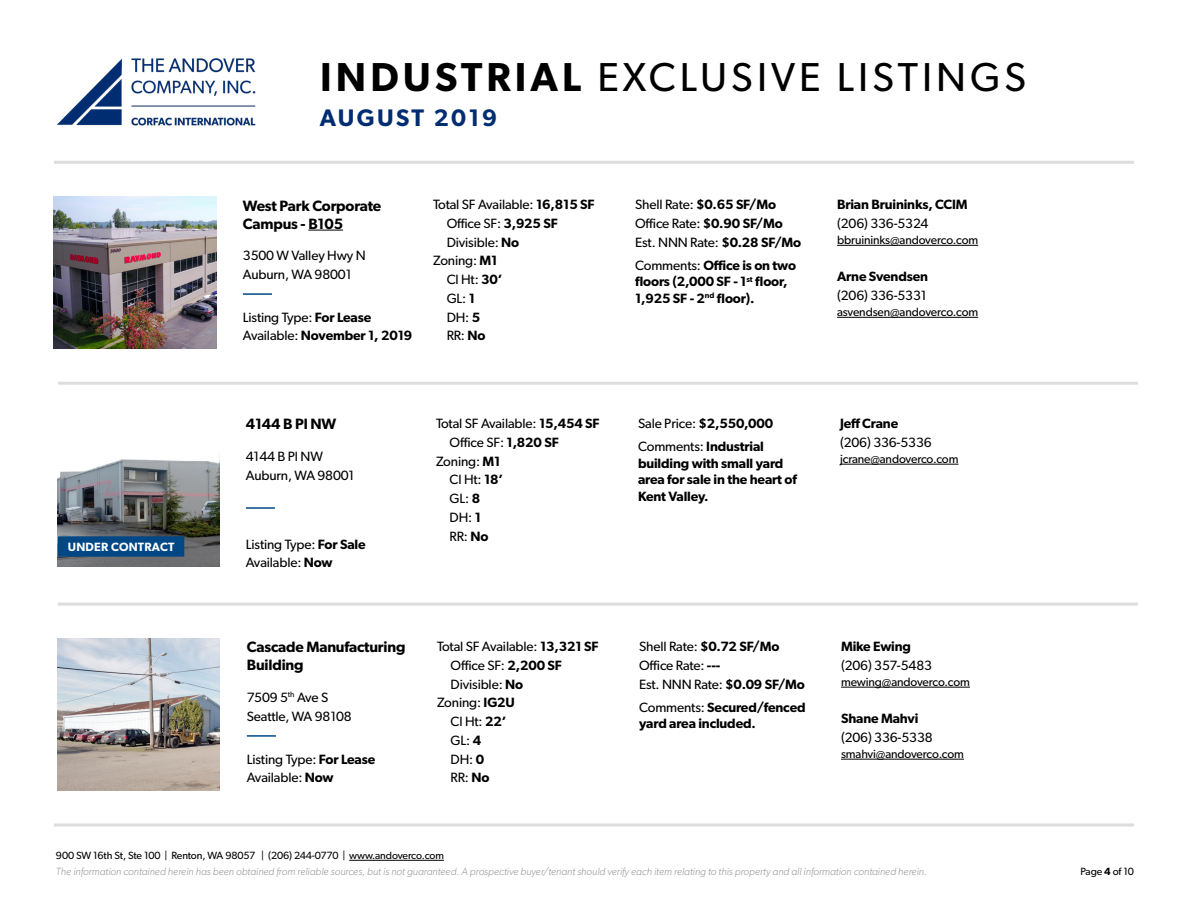
<style>
.page{position:relative;width:1188px;height:918px;background:#fff}
.page>*{position:absolute;margin:0;border:0;box-sizing:border-box;transform-origin:0 0}
.t1{font:40.5px "Gibson";letter-spacing:.1em;color:#000}
.t2{font:600 24px "Gibson";letter-spacing:.1em;color:#002d72}
.t3{font:600 15px/18px "Gibson";letter-spacing:-.01em;color:#000}
.t4{font:13.5px/18.8px "Gibson";letter-spacing:-.01em;color:#000}
.t5{font:600 13.5px/16.5px "Gibson";letter-spacing:-.01em;color:#000}
.t6{font:12px "Gibson";letter-spacing:-.01em;color:#000}
.t7{font:600 12px "Gibson";letter-spacing:.02em;color:#fff}
.t8{font:italic 300 10.5px "Gibson";color:#939598}
.t9{font:10.5px "Gibson";letter-spacing:-.01em;color:#000}
.s1{font-weight:600}
.s2{font-weight:400}
</style>
<div class="page">
<img style="left:57px;top:58px;width:199px;height:68px">
<hr style="left:58px;top:382px;width:1080px;height:3px;background:#dcddde">
<hr style="left:58px;top:603px;width:1080px;height:3px;background:#dcddde">
<hr style="left:54px;top:161px;width:1080px;height:3px;background:#dcddde">
<hr style="left:54px;top:824px;width:1080px;height:3px;background:#dcddde">
<hr style="left:349px;top:860px;width:95px;height:1px;background:#000">
<img style="left:58px;top:455px;width:162px;height:112px">
<div style="left:58px;top:536px;width:126px;height:21px;background:#004785;border:2px solid #004785"></div>
<hr style="left:246px;top:507px;width:29px;height:2px;background:#004785">
<hr style="left:840px;top:464px;width:118px;height:1px;background:#000">
<img style="left:58px;top:639px;width:162px;height:151px">
<hr style="left:247px;top:735px;width:29px;height:2px;background:#004785">
<hr style="left:841px;top:687px;width:129px;height:1px;background:#000">
<hr style="left:841px;top:759px;width:123px;height:1px;background:#000">
<img style="left:53px;top:197px;width:164px;height:152px">
<hr style="left:308px;top:230px;width:35px;height:1px;background:#000">
<hr style="left:243px;top:293px;width:29px;height:2px;background:#004785">
<hr style="left:837px;top:245px;width:141px;height:1px;background:#000">
<hr style="left:837px;top:317px;width:141px;height:1px;background:#000">
<h1 class="t1" style="left:320px;top:53px;width:707px"><span class="s1">INDUSTRIAL</span> EXCLUSIVE LISTINGS</h1>
<h2 class="t2" style="left:320px;top:103px;width:179px">AUGUST 2019</h2>
<p class="t7" style="left:68px;top:540px;width:108px">UNDER CONTRACT</p>
<p class="t3" style="left:243px;top:196px;width:140px">West Park Corporate<br>Campus - B105</p>
<p class="t4" style="left:243px;top:246px;width:124px">3500 W Valley Hwy N<br>Auburn, WA 98001</p>
<p class="t4" style="left:243px;top:307px;width:171px">Listing Type: <span class="s1">For Lease<br></span>Available: <span class="s1">November 1, 2019</span></p>
<p class="t4" style="left:433px;top:195px;width:163px">Total SF Available: <span class="s1">16,815 SF</span></p>
<p class="t4" style="left:447px;top:214px;width:113px">Office SF: <span class="s1">3,925 SF</span></p>
<p class="t4" style="left:447px;top:232px;width:74px">Divisible: <span class="s1">No</span></p>
<p class="t4" style="left:433px;top:251px;width:66px">Zoning: <span class="s1">M1</span></p>
<p class="t4" style="left:447px;top:270px;width:57px">Cl Ht: <span class="s1">30’</span></p>
<p class="t4" style="left:447px;top:289px;width:30px">GL: <span class="s1">1</span></p>
<p class="t4" style="left:447px;top:307px;width:35px">DH: <span class="s1">5</span></p>
<p class="t4" style="left:447px;top:326px;width:40px">RR: <span class="s1">No</span></p>
<p class="t3" style="left:246px;top:415px;width:92px">4144 B Pl NW</p>
<p class="t4" style="left:246px;top:447px;width:110px">4144 B Pl NW<br>Auburn, WA 98001</p>
<p class="t4" style="left:246px;top:534px;width:121px">Listing Type: <span class="s1">For Sale<br></span>Available: <span class="s1">Now</span></p>
<p class="t3" style="left:247px;top:638px;width:160px">Cascade Manufacturing<br>Building</p>
<p class="t4" style="left:247px;top:688px;width:106px">7509 5<sup>th</sup> Ave S<br>Seattle, WA 98108</p>
<p class="t4" style="left:247px;top:749px;width:130px">Listing Type: <span class="s1">For Lease<br></span>Available: <span class="s1">Now</span></p>
<p class="t4" style="left:436px;top:414px;width:165px">Total SF Available: <span class="s1">15,454 SF</span></p>
<p class="t4" style="left:450px;top:433px;width:111px">Office SF: <span class="s1">1,820 SF</span></p>
<p class="t4" style="left:436px;top:451px;width:66px">Zoning: <span class="s1">M1</span></p>
<p class="t4" style="left:450px;top:470px;width:55px">Cl Ht: <span class="s1">18’</span></p>
<p class="t4" style="left:450px;top:489px;width:32px">GL: <span class="s1">8</span></p>
<p class="t4" style="left:450px;top:508px;width:33px">DH: <span class="s1">1</span></p>
<p class="t4" style="left:450px;top:526px;width:40px">RR: <span class="s1">No</span></p>
<p class="t4" style="left:437px;top:637px;width:163px">Total SF Available: <span class="s1">13,321 SF</span></p>
<p class="t4" style="left:451px;top:656px;width:113px">Office SF: <span class="s1">2,200 SF</span></p>
<p class="t4" style="left:451px;top:674px;width:74px">Divisible: <span class="s1">No</span></p>
<p class="t4" style="left:437px;top:693px;width:79px">Zoning: <span class="s1">IG2U</span></p>
<p class="t4" style="left:451px;top:712px;width:57px">Cl Ht: <span class="s1">22’</span></p>
<p class="t4" style="left:451px;top:731px;width:32px">GL: <span class="s1">4</span></p>
<p class="t4" style="left:451px;top:749px;width:35px">DH: <span class="s1">0</span></p>
<p class="t4" style="left:451px;top:768px;width:40px">RR: <span class="s1">No</span></p>
<p class="t9" style="left:56px;top:849px;width:390px">900 SW 16th St, Ste 100 | Renton, WA 98057 | (206) 244-0770 | www.andoverco.com</p>
<p class="t4" style="left:635px;top:195px;width:168px">Shell Rate: <span class="s1">$0.65 SF/Mo<br></span>Office Rate: <span class="s1">$0.90 SF/Mo<br></span>Est. NNN Rate: <span class="s1">$0.28 SF/Mo</span></p>
<p class="t5" style="left:635px;top:257px;width:163px"><span class="s2">Comments:</span> Office is on two floors (2,000 SF - 1<sup>st</sup> floor,<br>1,925 SF - 2<sup>nd</sup> floor).</p>
<p class="t5" style="left:837px;top:196px;width:132px">Brian Bruininks, CCIM</p>
<p class="t4" style="left:837px;top:214px;width:93px">(206) 336-5324</p>
<p class="t6" style="left:837px;top:232px;width:143px">bbruininks@andoverco.com</p>
<p class="t5" style="left:837px;top:268px;width:92px">Arne Svendsen</p>
<p class="t4" style="left:837px;top:286px;width:91px">(206) 336-5331</p>
<p class="t6" style="left:837px;top:304px;width:143px">asvendsen@andoverco.com</p>
<p class="t5" style="left:638px;top:411px;width:137px;line-height:23.2px"><span class="s2">Sale Price:</span> $2,550,000<br><span class="s2">Comments:</span> Industrial</p>
<p class="t5" style="left:638px;top:455px;width:160px">building with small yard area for sale in the heart of<br>Kent Valley.</p>
<p class="t5" style="left:840px;top:415px;width:60px">Jeff Crane</p>
<p class="t4" style="left:840px;top:433px;width:93px">(206) 336-5336</p>
<p class="t6" style="left:840px;top:451px;width:120px">jcrane@andoverco.com</p>
<p class="t4" style="left:639px;top:637px;width:167px">Shell Rate: <span class="s1">$0.72 SF/Mo<br></span>Office Rate: <span class="s1">---<br></span>Est. NNN Rate: <span class="s1">$0.09 SF/Mo</span></p>
<p class="t5" style="left:639px;top:699px;width:168px"><span class="s2">Comments:</span> Secured/fenced yard area included.</p>
<p class="t5" style="left:841px;top:638px;width:72px">Mike Ewing</p>
<p class="t4" style="left:841px;top:656px;width:92px">(206) 357-5483</p>
<p class="t6" style="left:841px;top:674px;width:130px">mewing@andoverco.com</p>
<p class="t5" style="left:841px;top:710px;width:79px">Shane Mahvi</p>
<p class="t4" style="left:841px;top:728px;width:93px">(206) 336-5338</p>
<p class="t6" style="left:841px;top:746px;width:124px">smahvi@andoverco.com</p>
<p class="t8" style="left:56px;top:865px;width:872px">The information contained herein has been obtained from reliable sources, but is not guaranteed. A prospective buyer/tenant should verify each item relating to this property and all information contained herein.</p>
<p class="t9" style="left:1080px;top:865px;width:55px">Page <span class="s1">4</span> of 10</p>
</div>
